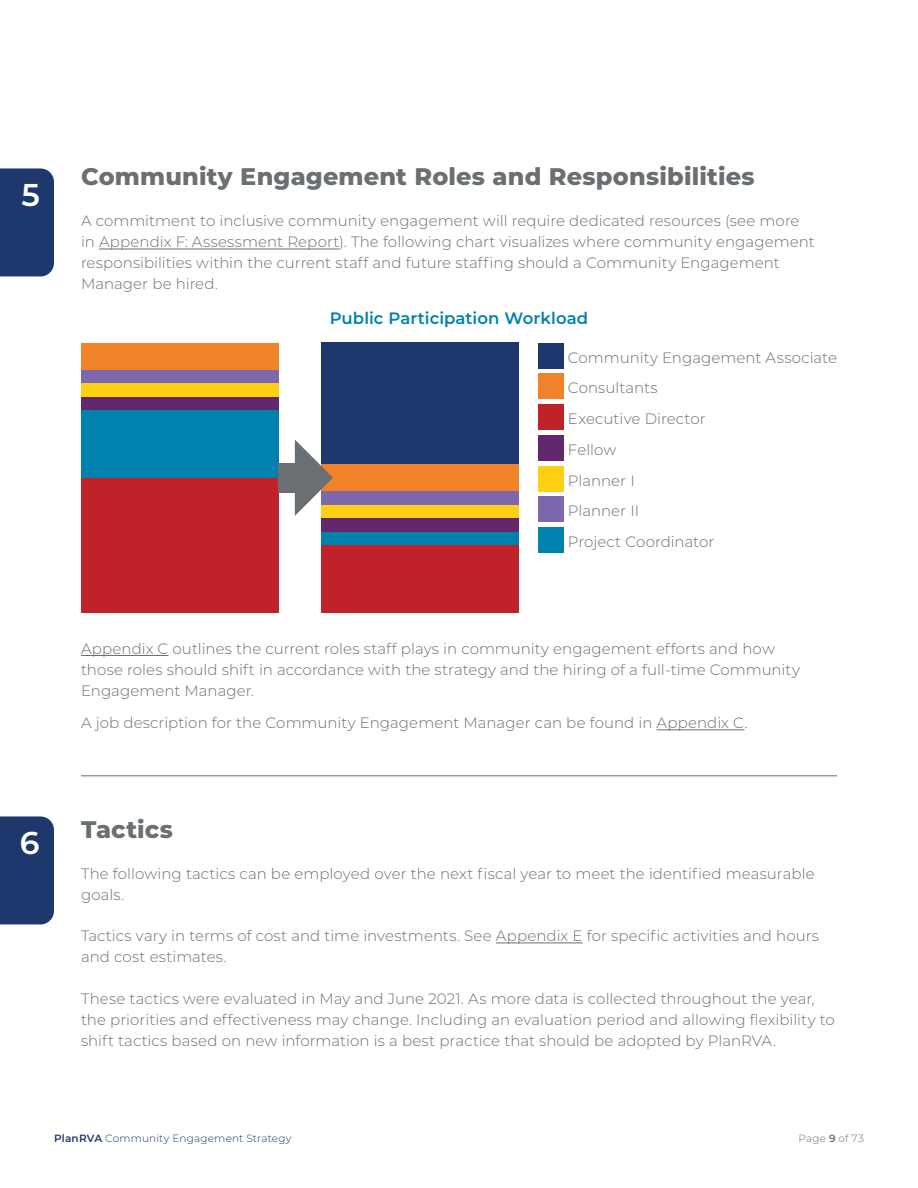
<style>
.page{position:relative;width:918px;height:1188px;background:#fff}
.page>*{position:absolute;margin:0;border:0;box-sizing:border-box;transform-origin:0 0}
.t1{font:600 31.5px "Montserrat";color:#fff}
.t2{font:800 24px "Montserrat";letter-spacing:.01em;color:#696f72}
.t3{font:600 16.5px "Montserrat";letter-spacing:.005em;color:#0082ae}
.t4{font:300 15px/21px "Montserrat";letter-spacing:.005em;color:#696f72}
.t5{font:300 10.5px "Montserrat";letter-spacing:.015em;color:#1e376c}
.t6{font:300 10.5px "Montserrat";letter-spacing:.02em;color:#696f72}
.s1{font-weight:600}
</style>
<div class="page">
<hr style="left:99px;top:249px;width:240px;height:1px;background:#696f72">
<hr style="left:81px;top:655px;width:88px;height:1px;background:#696f72">
<hr style="left:657px;top:729px;width:88px;height:1px;background:#696f72">
<hr style="left:496px;top:943px;width:87px;height:1px;background:#696f72">
<div style="left:81px;top:478px;width:197px;height:135px;background:#c0222a"></div>
<div style="left:81px;top:410px;width:197px;height:68px;background:#0082ae"></div>
<div style="left:81px;top:397px;width:197px;height:13px;background:#62276d"></div>
<div style="left:81px;top:383px;width:197px;height:14px;background:#fdd014"></div>
<div style="left:81px;top:370px;width:197px;height:13px;background:#7d68ae"></div>
<div style="left:81px;top:343px;width:197px;height:27px;background:#f08229"></div>
<div style="left:322px;top:545px;width:197px;height:68px;background:#c0222a"></div>
<div style="left:322px;top:532px;width:197px;height:13px;background:#0082ae"></div>
<div style="left:322px;top:518px;width:197px;height:14px;background:#62276d"></div>
<div style="left:322px;top:505px;width:197px;height:13px;background:#fdd014"></div>
<div style="left:322px;top:491px;width:197px;height:14px;background:#7d68ae"></div>
<div style="left:322px;top:464px;width:197px;height:27px;background:#f08229"></div>
<div style="left:322px;top:343px;width:197px;height:121px;background:#1e376c"></div>
<div style="left:538px;top:343px;width:26px;height:26px;background:#1e376c"></div>
<div style="left:538px;top:373px;width:26px;height:26px;background:#f08229"></div>
<div style="left:538px;top:404px;width:26px;height:26px;background:#c0222a"></div>
<div style="left:538px;top:435px;width:26px;height:26px;background:#62276d"></div>
<div style="left:538px;top:466px;width:26px;height:26px;background:#fdd014"></div>
<div style="left:538px;top:496px;width:26px;height:26px;background:#7d68ae"></div>
<div style="left:538px;top:527px;width:26px;height:26px;background:#0082ae"></div>
<svg style="left:295px;top:440px;width:38px;height:76px"></svg>
<div style="left:278px;top:463px;width:36px;height:30px;background:#696f72"></div>
<div style="left:0;top:168px;width:54px;height:108px;background:#1e376c"></div>
<div style="left:0;top:816px;width:54px;height:108px;background:#1e376c"></div>
<hr style="left:81px;top:775px;width:756px;height:1px;background:#696f72">
<h1 class="t1" style="left:21px;top:172px;width:20px">5</h1>
<h2 class="t2" style="left:81px;top:159px;width:675px">Community Engagement Roles and Responsibilities</h2>
<p class="t4" style="left:81px;top:210px;width:735px">A commitment to inclusive community engagement will require dedicated resources (see more in Appendix F: Assessment Report). The following chart visualizes where community engagement responsibilities within the current staff and future staffing should a Community Engagement Manager be hired.</p>
<p class="t3" style="left:330px;top:306px;width:260px">Public Participation Workload</p>
<p class="t4" style="left:568px;top:341px;width:271px;line-height:30.8px">Community Engagement Associate<br>Consultants<br>Executive Director<br>Fellow<br>Planner I<br>Planner II<br>Project Coordinator</p>
<p class="t4" style="left:81px;top:638px;width:720px">Appendix C outlines the current roles staff plays in community engagement efforts and how those roles should shift in accordance with the strategy and the hiring of a full-time Community<br>Engagement Manager.</p>
<p class="t4" style="left:81px;top:712px;width:668px">A job description for the Community Engagement Manager can be found in Appendix C.</p>
<h1 class="t1" style="left:20px;top:820px;width:21px">6</h1>
<h2 class="t2" style="left:81px;top:812px;width:93px">Tactics</h2>
<p class="t4" style="left:81px;top:863px;width:735px">The following tactics can be employed over the next fiscal year to meet the identified measurable goals.</p>
<p class="t4" style="left:81px;top:925px;width:739px">Tactics vary in terms of cost and time investments. See Appendix E for specific activities and hours and cost estimates.</p>
<p class="t4" style="left:81px;top:987px;width:755px">These tactics were evaluated in May and June 2021. As more data is collected throughout the year, the priorities and effectiveness may change. Including an evaluation period and allowing flexibility to shift tactics based on new information is a best practice that should be adopted by PlanRVA.</p>
<p class="t5" style="left:54px;top:1131px;width:239px"><span class="s1">PlanRVA</span> Community Engagement Strategy</p>
<p class="t6" style="left:798px;top:1131px;width:67px">Page <span class="s1">9</span> of 73</p>
</div>
